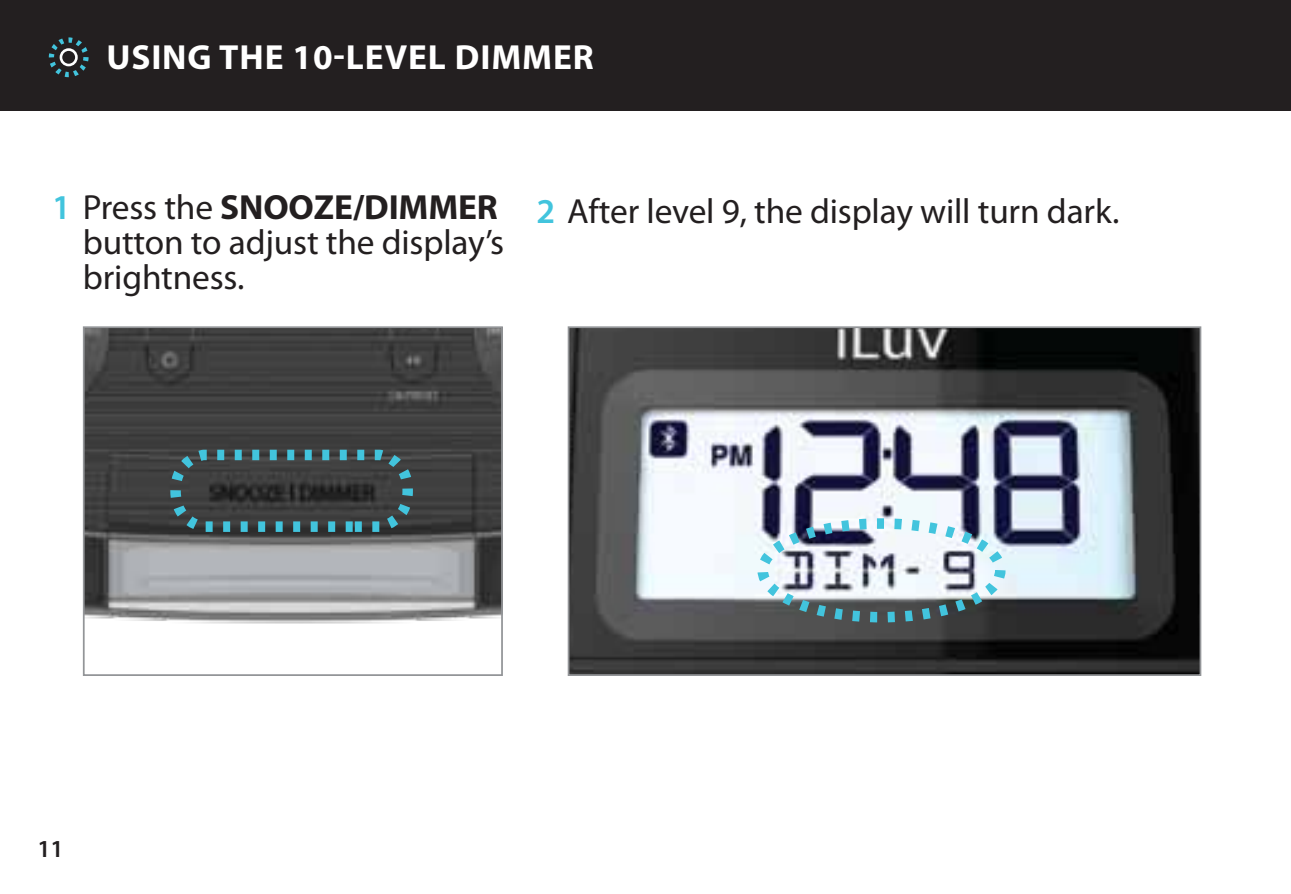
<style>
.page{position:relative;width:1291px;height:894px;background:#fff}
.page>*{position:absolute;margin:0;border:0;box-sizing:border-box;transform-origin:0 0}
.t1{font:35px/35px "Myriad Pro";letter-spacing:-.005em;color:#231f20}
.t2{font:700 35px "Myriad Pro";letter-spacing:.025em;color:#fff}
.t3{font:600 24.5px "Myriad Pro";color:#231f20}
.s1{font-weight:600;color:#42c4dd}
.s2{font-weight:700}
</style>
<div class="page">
<div style="left:0;top:0;width:1291px;height:111px;background:#231f20"></div>
<div style="left:60px;top:48px;width:18px;height:18px;border:3px solid #fff;border-radius:50%"></div>
<div style="left:49px;top:37px;width:40px;height:40px;border:5px dashed #42c4dd;border-radius:50%"></div>
<img style="left:86px;top:329px;width:414px;height:295px">
<div style="left:83px;top:326px;width:420px;height:350px;border:2px solid #939598"></div>
<img style="left:571px;top:329px;width:627px;height:344px">
<div style="left:568px;top:326px;width:633px;height:350px;border:2px solid #939598"></div>
<svg style="left:165px;top:444px;width:253px;height:93px;background:#3b484b"></svg>
<div style="left:757px;top:518px;width:248px;height:104px;border:10px dashed #42c4dd;border-radius:50%"></div>
<p class="t2" style="left:106px;top:34px;width:489px">USING THE 10-LEVEL DIMMER</p>
<p class="t1" style="left:83px;top:189px;width:423px;text-indent:-31px"><span class="s1">1</span> Press the <span class="s2">SNOOZE/DIMMER </span>button to adjust the display’s brightness.</p>
<p class="t1" style="left:536px;top:193px;width:584px"><span class="s1">2</span> After level 9, the display will turn dark.</p>
<p class="t3" style="left:37px;top:833px;width:28px">11</p>
</div>
